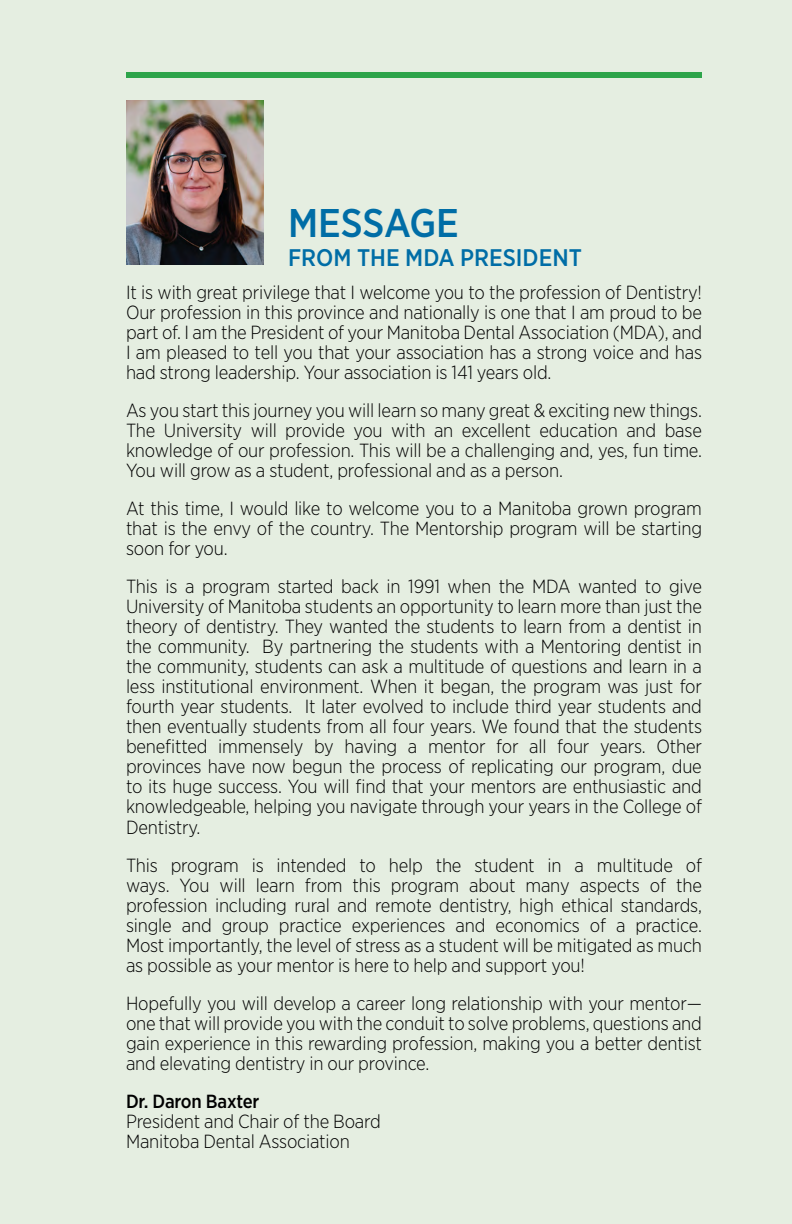
<style>
.page{position:relative;width:792px;height:1224px;background:#e5eee1}
.page>*{position:absolute;margin:0;border:0;box-sizing:border-box;transform-origin:0 0}
.t1{font:500 40px "Gotham Narrow";letter-spacing:-.005em;color:#006da6}
.t2{font:500 24px "Gotham Narrow";color:#006da6}
.t3{font:300 19px/20px "Gotham Narrow";letter-spacing:-.01em;color:#000;text-align:justify}
.t4{font:500 19px "Gotham Narrow";letter-spacing:-.01em;color:#000}
</style>
<div class="page">
<div style="left:126px;top:72px;width:576px;height:6px;background:#2da44a"></div>
<img style="left:126px;top:101px;width:137px;height:164px">
<h1 class="t1" style="left:288px;top:198px;width:173px">MESSAGE</h1>
<p class="t2" style="left:288px;top:243px;width:295px">FROM THE MDA PRESIDENT</p>
<p class="t3" style="left:126px;top:282px;width:578px">It is with great privilege that I welcome you to the profession of Dentistry!<br>Our profession in this province and nationally is one that I am proud to be part of. I am the President of your Manitoba Dental Association (MDA), and I am pleased to tell you that your association has a strong voice and has had strong leadership. Your association is 141 years old.</p>
<p class="t3" style="left:126px;top:400px;width:578px">As you start this journey you will learn so many great &amp; exciting new things.<br>The University will provide you with an excellent education and base knowledge of our profession. This will be a challenging and, yes, fun time.<br>You will grow as a student, professional and as a person.</p>
<p class="t3" style="left:126px;top:498px;width:578px">At this time, I would like to welcome you to a Manitoba grown program that is the envy of the country. The Mentorship program will be starting soon for you.</p>
<p class="t3" style="left:126px;top:576px;width:578px">This is a program started back in 1991 when the MDA wanted to give University of Manitoba students an opportunity to learn more than just the theory of dentistry. They wanted the students to learn from a dentist in the community. By partnering the students with a Mentoring dentist in the community, students can ask a multitude of questions and learn in a less institutional environment. When it began, the program was just for fourth year students. It later evolved to include third year students and then eventually students from all four years. We found that the students benefitted immensely by having a mentor for all four years. Other provinces have now begun the process of replicating our program, due to its huge success. You will find that your mentors are enthusiastic and knowledgeable, helping you navigate through your years in the College of Dentistry.</p>
<p class="t3" style="left:126px;top:854px;width:578px">This program is intended to help the student in a multitude of ways. You will learn from this program about many aspects of the profession including rural and remote dentistry, high ethical standards, single and group practice experiences and economics of a practice.<br>Most importantly, the level of stress as a student will be mitigated as much as possible as your mentor is here to help and support you!</p>
<p class="t3" style="left:126px;top:992px;width:578px">Hopefully you will develop a career long relationship with your mentor— one that will provide you with the conduit to solve problems, questions and gain experience in this rewarding profession, making you a better dentist and elevating dentistry in our province.</p>
<p class="t4" style="left:126px;top:1089px;width:135px">Dr. Daron Baxter</p>
<p class="t3" style="left:126px;top:1110px;width:256px">President and Chair of the Board<br>Manitoba Dental Association</p>
</div>
